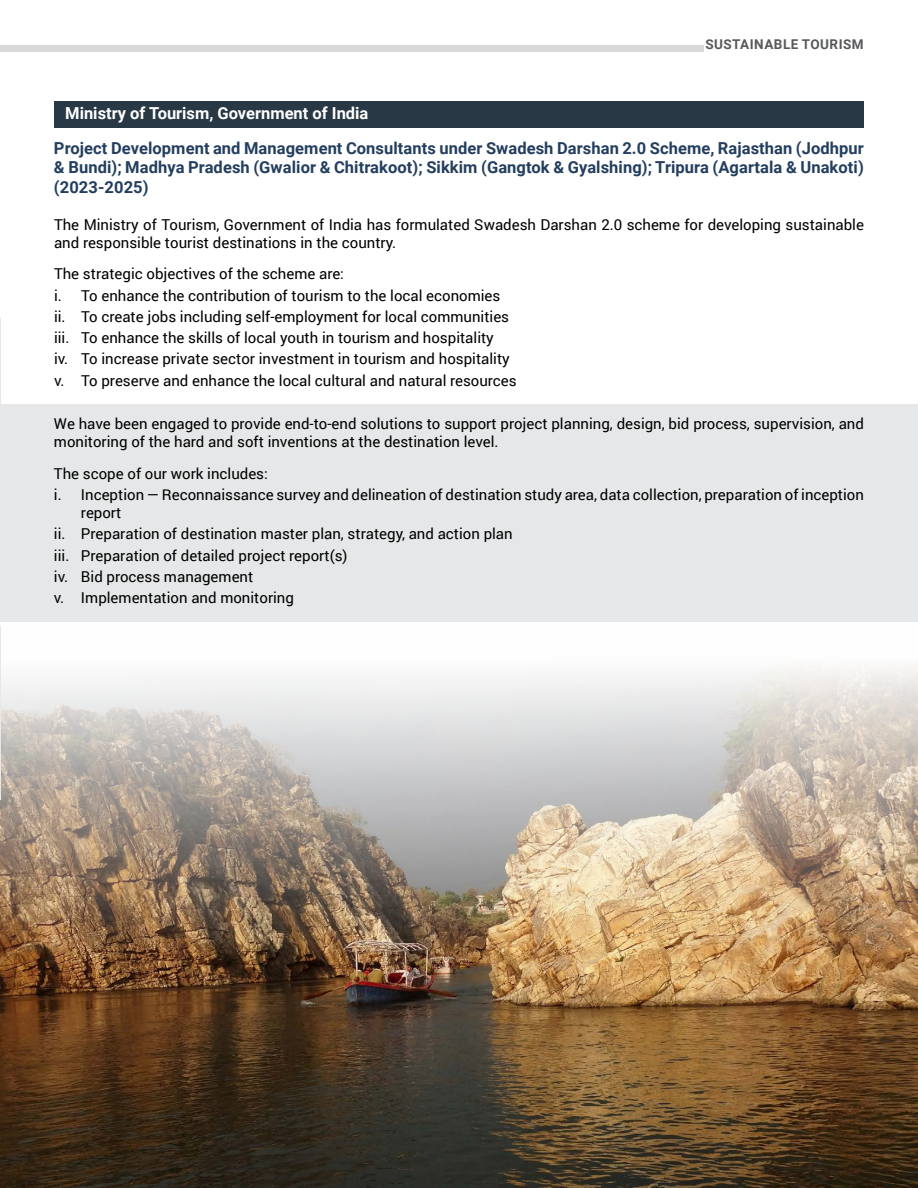
<style>
.page{position:relative;width:918px;height:1188px;background:#fff}
.page>*{position:absolute;margin:0;border:0;box-sizing:border-box;transform-origin:0 0}
.t1{font:700 16.5px/19.8px "Roboto";letter-spacing:.005em;color:#233e5e;text-align:justify}
.t2{font:700 16.5px "Roboto";color:#fff}
.t3{font:15px/21.3px "Roboto";color:#000}
.t4{font:700 13.5px "Roboto";letter-spacing:.035em;color:#58595b}
</style>
<div class="page">
<div style="left:0;top:46px;width:704px;height:6px;background:#d9d9d9"></div>
<img style="left:1px;top:668px;width:917px;height:520px">
<hr style="left:0;top:318px;width:1px;height:96px;background:#e6e7e8">
<div style="left:0;top:405px;width:918px;height:217px;background:#e6e7e8"></div>
<hr style="left:0;top:626px;width:1px;height:173px;background:#e6e7e8">
<div style="left:54px;top:102px;width:810px;height:26px;background:#283845"></div>
<p class="t4" style="left:705px;top:35px;width:160px">SUSTAINABLE TOURISM</p>
<p class="t2" style="left:65px;top:102px;width:305px">Ministry of Tourism, Government of India</p>
<p class="t1" style="left:54px;top:137px;width:811px">Project Development and Management Consultants under Swadesh Darshan 2.0 Scheme, Rajasthan (Jodhpur &amp; Bundi); Madhya Pradesh (Gwalior &amp; Chitrakoot); Sikkim (Gangtok &amp; Gyalshing); Tripura (Agartala &amp; Unakoti) (2023-2025)</p>
<p class="t3" style="left:54px;top:215px;width:812px;line-height:18px">The Ministry of Tourism, Government of India has formulated Swadesh Darshan 2.0 scheme for developing sustainable and responsible tourist destinations in the country.</p>
<p class="t3" style="left:54px;top:263px;width:464px">The strategic objectives of the scheme are:<br>i. To enhance the contribution of tourism to the local economies<br>ii. To create jobs including self-employment for local communities iii. To enhance the skills of local youth in tourism and hospitality<br>iv. To increase private sector investment in tourism and hospitality v. To preserve and enhance the local cultural and natural resources</p>
<p class="t3" style="left:54px;top:414px;width:811px;line-height:18px">We have been engaged to provide end-to-end solutions to support project planning, design, bid process, supervision, and monitoring of the hard and soft inventions at the destination level.</p>
<p class="t3" style="left:54px;top:462px;width:811px">The scope of our work includes:<br>i. Inception — Reconnaissance survey and delineation of destination study area, data collection, preparation of inception</p>
<p class="t3" style="left:54px;top:502px;width:460px;text-indent:27px">report<br>ii. Preparation of destination master plan, strategy, and action plan iii. Preparation of detailed project report(s)<br>iv. Bid process management<br>v. Implementation and monitoring</p>
</div>
